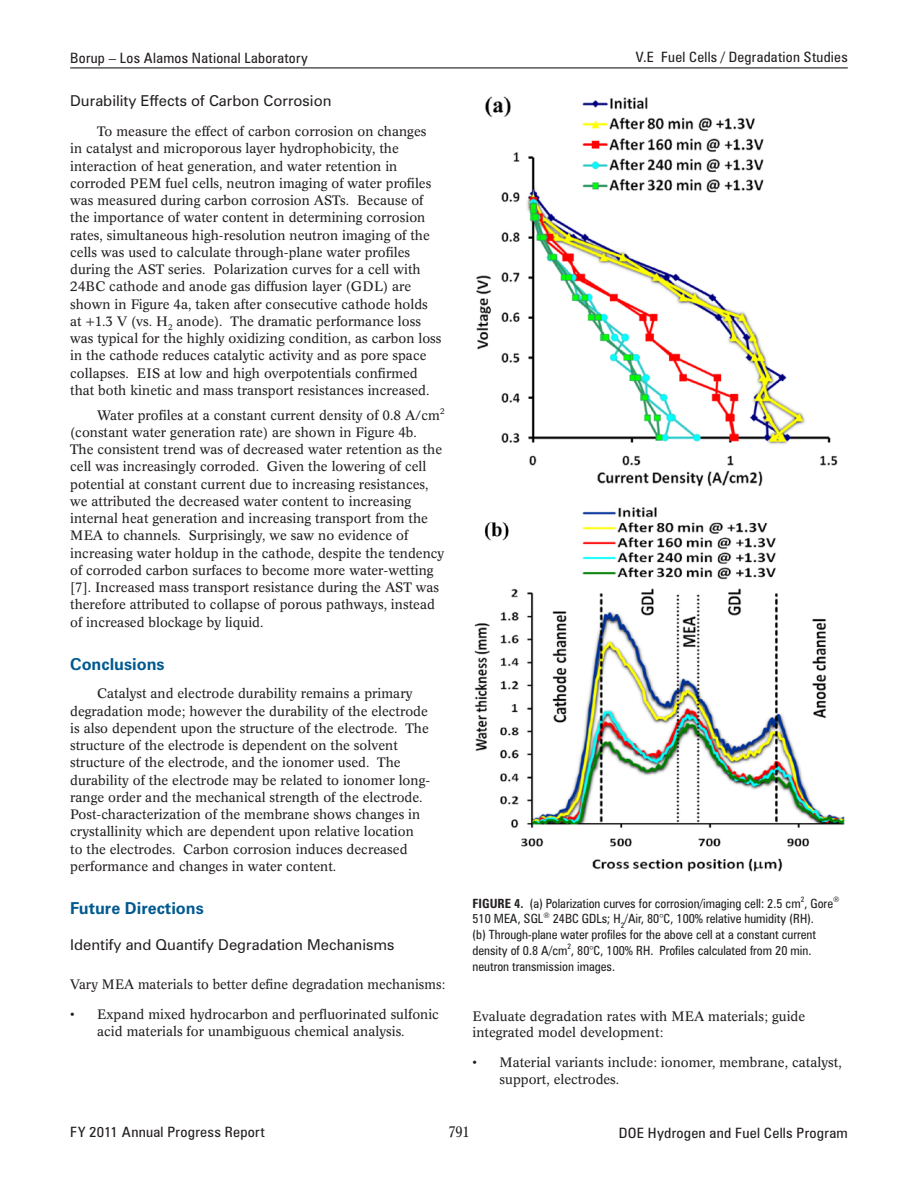
<style>
.page{position:relative;width:918px;height:1188px;background:#fff}
.page>*{position:absolute;margin:0;border:0;box-sizing:border-box;transform-origin:0 0}
._1_RptObjHead{font:700 16.5px "Zurich BT";color:#005990}
._1_Object_subHead{font:15px "Zurich BT";color:#231f20}
._1_Object_subHead_af{font:15px "Zurich BT";color:#231f20}
.t1{font:condensed 15px "Concorde BE";color:#231f20}
.t2{font:condensed 14.25px "Zurich BT";letter-spacing:.015em;color:#231f20;scale:1.05 1}
.t3{font:condensed 14.25px "Zurich BT";letter-spacing:.015em;color:#231f20;scale:1.08 1}
._1_Body_text{font:13.5px/17.2px "Concorde BE";color:#231f20}
._1_Object_Sub_Sub_He{font:13.5px/16.2px "Concorde BE";color:#231f20}
._1_Bulleted_Last{font:13.5px/17.2px "Concorde BE";color:#231f20;text-align:center}
._1_Bulleted{font:13.5px/17.2px "Concorde BE";color:#231f20}
._1_FigureTitle{font:condensed 12.75px/15.8px "Zurich BT";color:#231f20}
._1_Body_text-2{font:8.1px "Concorde BE";color:#231f20}
._1_FigureTitle-2{font:condensed 7.65px "Zurich BT";color:#231f20}
.s1{font-weight:700}
</style>
<div class="page">
<hr style="left:70px;top:67px;width:778px;height:1px;background:#231f20">
<img style="left:474px;top:96px;width:371px;height:775px">
<p class="t2" style="left:70px;top:49px;width:228px">Borup – Los Alamos National Laboratory</p>
<p class="t2" style="left:636px;top:49px;width:203px">V.E Fuel Cells / Degradation Studies</p>
<p class="_1_Object_subHead_af" style="left:70px;top:92px;width:263px">Durability Effects of Carbon Corrosion</p>
<p class="_1_Body_text" style="left:70px;top:123px;width:373px;text-indent:27px">To measure the effect of carbon corrosion on changes in catalyst and microporous layer hydrophobicity, the interaction of heat generation, and water retention in corroded PEM fuel cells, neutron imaging of water profiles was measured during carbon corrosion ASTs. Because of the importance of water content in determining corrosion rates, simultaneous high-resolution neutron imaging of the cells was used to calculate through-plane water profiles during the AST series. Polarization curves for a cell with 24BC cathode and anode gas diffusion layer (GDL) are shown in Figure 4a, taken after consecutive cathode holds at +1.3 V (vs. H<sub>2</sub> anode). The dramatic performance loss was typical for the highly oxidizing condition, as carbon loss in the cathode reduces catalytic activity and as pore space collapses. EIS at low and high overpotentials confirmed that both kinetic and mass transport resistances increased.</p>
<p class="_1_Body_text" style="left:97px;top:407px;width:344px">Water profiles at a constant current density of 0.8 A/cm</p>
<p class="_1_Body_text-2" style="left:440px;top:406px;width:6px">2</p>
<p class="_1_Body_text" style="left:70px;top:424px;width:376px">(constant water generation rate) are shown in Figure 4b.<br>The consistent trend was of decreased water retention as the cell was increasingly corroded. Given the lowering of cell potential at constant current due to increasing resistances, we attributed the decreased water content to increasing internal heat generation and increasing transport from the MEA to channels. Surprisingly, we saw no evidence of increasing water holdup in the cathode, despite the tendency of corroded carbon surfaces to become more water-wetting [7]. Increased mass transport resistance during the AST was therefore attributed to collapse of porous pathways, instead of increased blockage by liquid.</p>
<p class="_1_RptObjHead" style="left:70px;top:654px;width:96px">Conclusions</p>
<p class="_1_Body_text" style="left:70px;top:685px;width:362px;text-indent:27px">Catalyst and electrode durability remains a primary degradation mode; however the durability of the electrode is also dependent upon the structure of the electrode. The structure of the electrode is dependent on the solvent structure of the electrode, and the ionomer used. The durability of the electrode may be related to ionomer long&shy;range order and the mechanical strength of the electrode.<br>Post-characterization of the membrane shows changes in crystallinity which are dependent upon relative location<br>to the electrodes. Carbon corrosion induces decreased performance and changes in water content.</p>
<p class="_1_RptObjHead" style="left:70px;top:898px;width:135px">Future Directions</p>
<p class="_1_Object_subHead" style="left:70px;top:936px;width:326px">Identify and Quantify Degradation Mechanisms</p>
<p class="_1_Object_Sub_Sub_He" style="left:70px;top:976px;width:377px">Vary MEA materials to better define degradation mechanisms:</p>
<p class="_1_Bulleted_Last" style="left:70px;top:1006px;width:370px">• Expand mixed hydrocarbon and perfluorinated sulfonic acid materials for unambiguous chemical analysis.</p>
<p class="_1_Object_Sub_Sub_He" style="left:472px;top:1008px;width:334px">Evaluate degradation rates with MEA materials; guide integrated model development:</p>
<p class="_1_Bulleted" style="left:500px;top:1054px;width:344px;text-indent:-27px">• Material variants include: ionomer, membrane, catalyst, support, electrodes.</p>
<p class="_1_FigureTitle-2" style="left:801px;top:895px;width:5px">2</p>
<p class="_1_FigureTitle-2" style="left:833px;top:895px;width:8px">®</p>
<p class="_1_FigureTitle" style="left:472px;top:895px;width:362px"><span class="s1">FIGURE 4.</span> (a) Polarization curves for corrosion/imaging cell: 2.5 cm , Gore</p>
<p class="_1_FigureTitle" style="left:472px;top:911px;width:72px">510 MEA, SGL</p>
<p class="_1_FigureTitle-2" style="left:543px;top:910px;width:8px">®</p>
<p class="_1_FigureTitle" style="left:472px;top:911px;width:345px;text-indent:80px">24BC GDLs; H<sub>2</sub>/Air, 80°C, 100% relative humidity (RH). (b) Through-plane water profiles for the above cell at a constant current density of 0.8 A/cm , 80°C, 100% RH. Profiles calculated from 20 min.</p>
<p class="_1_FigureTitle-2" style="left:567px;top:942px;width:5px">2</p>
<p class="_1_FigureTitle" style="left:472px;top:958px;width:144px">neutron transmission images.</p>
<p class="t3" style="left:70px;top:1124px;width:182px">FY 2011 Annual Progress Report</p>
<p class="t1" style="left:448px;top:1123px;width:23px">791</p>
<p class="t3" style="left:619px;top:1124px;width:213px">DOE Hydrogen and Fuel Cells Program</p>
</div>
